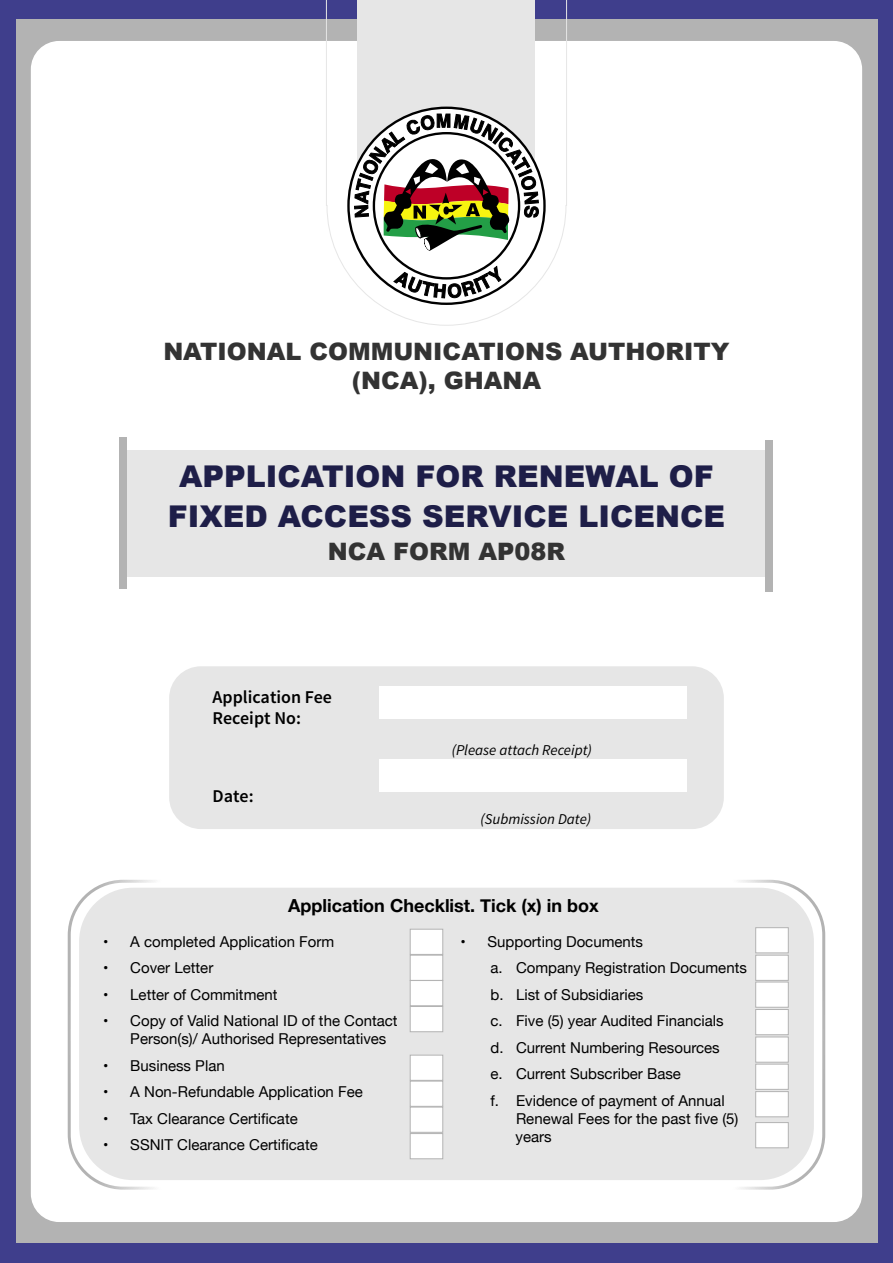
<style>
.page{position:relative;width:893px;height:1263px;background:#3f3e8c}
.page>*{position:absolute;margin:0;border:0;box-sizing:border-box;transform-origin:0 0}
.t1{font:900 30px/40.2px "Arial";color:#1e1e48;text-align:center}
.t2{font:900 24px/28.8px "Arial";color:#333;text-align:center}
.t3{font:700 18px "Helvetica Neue";color:#000}
.t4{font:600 18px/21.6px "Source Sans Pro";color:#000}
.t5{font:15px/26.5px "Helvetica Neue";color:#000}
.t6{font:italic 15px "Source Sans Pro";color:#000}
</style>
<div class="page">
<div style="left:16px;top:20px;width:861px;height:1223px;background:#b3b3b3"></div>
<div style="left:31px;top:41px;width:831px;height:1181px;background:#fff;border-radius:28px"></div>
<svg style="left:326px;top:0;width:241px;height:326px"></svg>
<div style="left:121px;top:450px;width:651px;height:127px;background:#e6e6e6"></div>
<div style="left:119px;top:438px;width:7px;height:151px;background:#b3b3b3"></div>
<div style="left:169px;top:666px;width:555px;height:163px;background:#e6e6e6;border-radius:32px"></div>
<div style="left:380px;top:686px;width:307px;height:33px;background:#fff"></div>
<div style="left:380px;top:760px;width:307px;height:32px;background:#fff"></div>
<div style="left:765px;top:441px;width:7px;height:151px;background:#b3b3b3"></div>
<div style="left:68px;top:880px;width:757px;height:309px;border:3px solid #b3b3b3;border-radius:54px"></div>
<div style="left:79px;top:888px;width:735px;height:292px;background:#e6e6e6;border-radius:54px"></div>
<div style="left:410px;top:929px;width:33px;height:26px;background:#fff;border:1px solid #b3b3b3"></div>
<div style="left:755px;top:927px;width:34px;height:26px;background:#fff;border:1px solid #b3b3b3"></div>
<div style="left:410px;top:955px;width:33px;height:26px;background:#fff;border:1px solid #b3b3b3"></div>
<div style="left:755px;top:955px;width:34px;height:26px;background:#fff;border:1px solid #b3b3b3"></div>
<div style="left:410px;top:980px;width:33px;height:26px;background:#fff;border:1px solid #b3b3b3"></div>
<div style="left:755px;top:982px;width:34px;height:26px;background:#fff;border:1px solid #b3b3b3"></div>
<div style="left:410px;top:1006px;width:33px;height:26px;background:#fff;border:1px solid #b3b3b3"></div>
<div style="left:755px;top:1009px;width:34px;height:26px;background:#fff;border:1px solid #b3b3b3"></div>
<div style="left:410px;top:1055px;width:33px;height:26px;background:#fff;border:1px solid #b3b3b3"></div>
<div style="left:755px;top:1064px;width:34px;height:26px;background:#fff;border:1px solid #b3b3b3"></div>
<div style="left:755px;top:1036px;width:34px;height:26px;background:#fff;border:1px solid #b3b3b3"></div>
<div style="left:410px;top:1081px;width:33px;height:26px;background:#fff;border:1px solid #b3b3b3"></div>
<div style="left:755px;top:1091px;width:34px;height:26px;background:#fff;border:1px solid #b3b3b3"></div>
<div style="left:410px;top:1107px;width:33px;height:26px;background:#fff;border:1px solid #b3b3b3"></div>
<div style="left:410px;top:1133px;width:33px;height:26px;background:#fff;border:1px solid #b3b3b3"></div>
<div style="left:755px;top:1122px;width:34px;height:26px;background:#fff;border:1px solid #b3b3b3"></div>
<h2 class="t2" style="left:163px;top:337px;width:567px">NATIONAL COMMUNICATIONS AUTHORITY (NCA), GHANA</h2>
<h1 class="t1" style="left:168px;top:456px;width:559px">APPLICATION FOR RENEWAL OF<br>FIXED ACCESS SERVICE LICENCE</h1>
<h2 class="t2" style="left:328px;top:538px;width:239px">NCA FORM AP08R</h2>
<p class="t4" style="left:213px;top:686px;width:121px">Application Fee<br>Receipt No:</p>
<p class="t4" style="left:213px;top:786px;width:43px">Date:</p>
<p class="t6" style="left:452px;top:741px;width:142px">(Please attach Receipt)</p>
<p class="t6" style="left:480px;top:809px;width:112px">(Submission Date)</p>
<p class="t3" style="left:288px;top:891px;width:312px">Application Checklist. Tick (x) in box</p>
<p class="t5" style="left:103px;top:929px;width:232px">• A completed Application Form</p>
<p class="t5" style="left:103px;top:955px;width:112px">• Cover Letter</p>
<p class="t5" style="left:103px;top:982px;width:176px">• Letter of Commitment</p>
<p class="t5" style="left:130px;top:1013px;width:269px;line-height:18px;text-indent:-27px">• Copy of Valid National ID of the Contact<br>Person(s)/ Authorised Representatives</p>
<p class="t5" style="left:103px;top:1053px;width:123px">• Business Plan</p>
<p class="t5" style="left:103px;top:1079px;width:261px">• A Non-Refundable Application Fee</p>
<p class="t5" style="left:103px;top:1106px;width:196px">• Tax Clearance Certificate</p>
<p class="t5" style="left:103px;top:1132px;width:216px">• SSNIT Clearance Certificate</p>
<p class="t5" style="left:490px;top:929px;width:258px;text-indent:-30px">• Supporting Documents<br>a. Company Registration Documents b. List of Subsidiaries<br>c. Five (5) year Audited Financials<br>d. Current Numbering Resources<br>e. Current Subscriber Base<br>f. Evidence of payment of Annual</p>
<p class="t5" style="left:515px;top:1110px;width:224px;line-height:18px">Renewal Fees for the past five (5) years</p>
</div>
